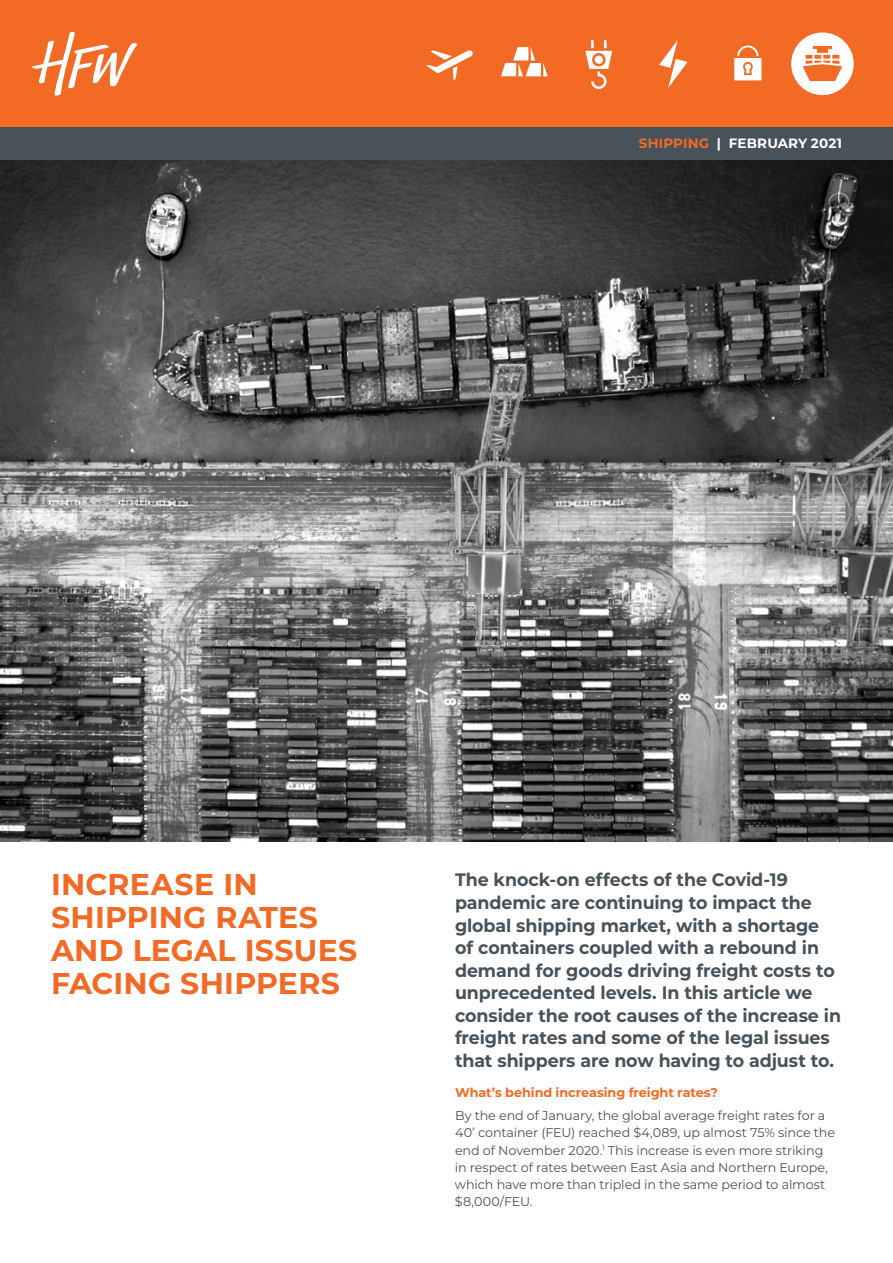
<style>
.page{position:relative;width:893px;height:1263px;background:#fff}
.page>*{position:absolute;margin:0;border:0;box-sizing:border-box;transform-origin:0 0}
.t1{font:700 30px/33px "Montserrat";letter-spacing:.01em;color:#f26a24}
.t2{font:700 18px/22.5px "Montserrat";letter-spacing:-.005em;color:#48525a}
.t3{font:700 13.5px "Montserrat";letter-spacing:.01em;color:#fff}
.t4{font:12.75px/17.2px "Montserrat";letter-spacing:-.01em;color:#48525a}
.t5{font:700 12.75px "Montserrat";letter-spacing:-.005em;color:#f26a24}
.s1{color:#f26a24}
</style>
<div class="page">
<div style="left:0;top:0;width:893px;height:128px;background:#f26a24"></div>
<img style="left:0;top:160px;width:893px;height:682px">
<svg style="left:32px;top:32px;width:105px;height:64px"></svg>
<div style="left:791px;top:32px;width:63px;height:63px;background:#fff;border-radius:50%"></div>
<svg style="left:803px;top:46px;width:39px;height:35px"></svg>
<svg style="left:585px;top:40px;width:27px;height:49px"></svg>
<svg style="left:426px;top:50px;width:47px;height:30px"></svg>
<svg style="left:659px;top:40px;width:29px;height:48px"></svg>
<svg style="left:734px;top:45px;width:27px;height:35px"></svg>
<div style="left:0;top:128px;width:893px;height:32px;background:#48525a"></div>
<svg style="left:501px;top:47px;width:47px;height:29px"></svg>
<p class="t3" style="left:639px;top:134px;width:205px"><span class="s1">SHIPPING</span> | FEBRUARY 2021</p>
<h1 class="t1" style="left:51px;top:866px;width:308px">INCREASE IN<br>SHIPPING RATES<br>AND LEGAL ISSUES<br>FACING SHIPPERS</h1>
<p class="t2" style="left:455px;top:868px;width:388px">The knock-on effects of the Covid-19 pandemic are continuing to impact the global shipping market, with a shortage of containers coupled with a rebound in demand for goods driving freight costs to unprecedented levels. In this article we consider the root causes of the increase in freight rates and some of the legal issues that shippers are now having to adjust to.</p>
<p class="t5" style="left:455px;top:1083px;width:265px">What’s behind increasing freight rates?</p>
<p class="t4" style="left:455px;top:1106px;width:382px">By the end of January, the global average freight rates for a 40’ container (FEU) reached $4,089, up almost 75% since the end of November 2020.<sup>1</sup> This increase is even more striking in respect of rates between East Asia and Northern Europe, which have more than tripled in the same period to almost $8,000/FEU.</p>
</div>
